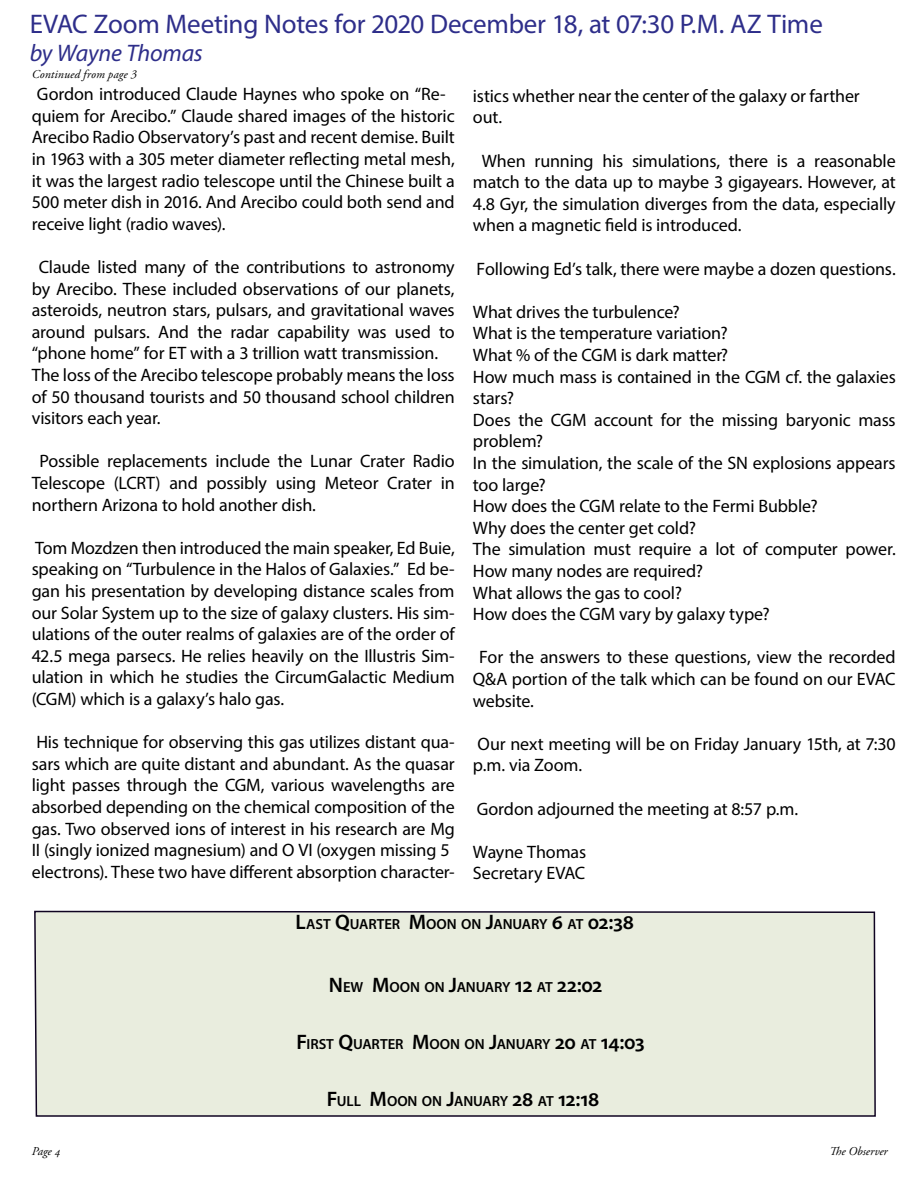
<style>
.page{position:relative;width:918px;height:1188px;background:#fff}
.page>*{position:absolute;margin:0;border:0;box-sizing:border-box;transform-origin:0 0}
.t1{font:27px "Myriad Pro";letter-spacing:-.01em;color:#2e2e8a}
.t2{font:italic 24px "Myriad Pro";letter-spacing:-.01em;color:#2e2e8a}
.t3{font:18px/21.6px "Myriad Pro";letter-spacing:-.01em;color:#000}
.t4{font:600 14.7px "Myriad Pro";letter-spacing:-.005em;color:#000}
.t5{font:italic 12px "Adobe Garamond Pro";letter-spacing:.005em;color:#000}
.s1{font-size:21px}
</style>
<div class="page">
<div style="left:34px;top:910px;width:842px;height:207px;background:#e9edde"></div>
<h1 class="t1" style="left:30px;top:7px;width:795px">EVAC Zoom Meeting Notes for 2020 December 18, at 07:30 P.M. AZ Time</h1>
<h2 class="t2" style="left:30px;top:39px;width:174px">by Wayne Thomas</h2>
<p class="t3" style="left:32px;top:83px;width:425px">Gordon introduced Claude Haynes who spoke on “Re&shy;quiem for Arecibo.” Claude shared images of the historic Arecibo Radio Observatory’s past and recent demise. Built in 1963 with a 305 meter diameter reflecting metal mesh, it was the largest radio telescope until the Chinese built a 500 meter dish in 2016. And Arecibo could both send and receive light (radio waves).</p>
<p class="t3" style="left:32px;top:256px;width:425px;text-indent:7px">Claude listed many of the contributions to astronomy by Arecibo. These included observations of our planets, asteroids, neutron stars, pulsars, and gravitational waves around pulsars. And the radar capability was used to “phone home” for ET with a 3 trillion watt transmission.<br>The loss of the Arecibo telescope probably means the loss of 50 thousand tourists and 50 thousand school children visitors each year.</p>
<p class="t3" style="left:32px;top:450px;width:425px;text-align:justify;text-indent:8px">Possible replacements include the Lunar Crater Radio Telescope (LCRT) and possibly using Meteor Crater in northern Arizona to hold another dish.</p>
<p class="t3" style="left:32px;top:537px;width:425px;text-align:justify">Tom Mozdzen then introduced the main speaker, Ed Buie, speaking on “Turbulence in the Halos of Galaxies.” Ed be&shy;gan his presentation by developing distance scales from our Solar System up to the size of galaxy clusters. His sim&shy;ulations of the outer realms of galaxies are of the order of 42.5 mega parsecs. He relies heavily on the Illustris Sim&shy;ulation in which he studies the CircumGalactic Medium (CGM) which is a galaxy’s halo gas.</p>
<p class="t3" style="left:32px;top:731px;width:425px">His technique for observing this gas utilizes distant qua&shy;sars which are quite distant and abundant. As the quasar light passes through the CGM, various wavelengths are absorbed depending on the chemical composition of the gas. Two observed ions of interest in his research are Mg II (singly ionized magnesium) and O VI (oxygen missing 5 electrons). These two have different absorption character-</p>
<p class="t5" style="left:32px;top:67px;width:105px">Continued from page 3</p>
<p class="t3" style="left:473px;top:85px;width:388px">istics whether near the center of the galaxy or farther out.</p>
<p class="t3" style="left:473px;top:149px;width:424px;text-align:justify;text-indent:9px">When running his simulations, there is a reasonable match to the data up to maybe 3 gigayears. However, at 4.8 Gyr, the simulation diverges from the data, especially when a magnetic field is introduced.</p>
<p class="t3" style="left:477px;top:257px;width:421px">Following Ed’s talk, there were maybe a dozen questions.</p>
<p class="t3" style="left:473px;top:301px;width:424px">What drives the turbulence?<br>What is the temperature variation?<br>What % of the CGM is dark matter?<br>How much mass is contained in the CGM cf. the galaxies stars?<br>Does the CGM account for the missing baryonic mass problem?<br>In the simulation, the scale of the SN explosions appears too large?<br>How does the CGM relate to the Fermi Bubble?<br>Why does the center get cold?<br>The simulation must require a lot of computer power.<br>How many nodes are required?<br>What allows the gas to cool?<br>How does the CGM vary by galaxy type?</p>
<p class="t3" style="left:473px;top:646px;width:424px;text-align:justify;text-indent:6px">For the answers to these questions, view the recorded Q&amp;A portion of the talk which can be found on our EVAC website.</p>
<p class="t3" style="left:473px;top:733px;width:424px">Our next meeting will be on Friday January 15th, at 7:30 p.m. via Zoom.</p>
<p class="t3" style="left:477px;top:797px;width:323px">Gordon adjourned the meeting at 8:57 p.m.</p>
<p class="t3" style="left:473px;top:841px;width:115px">Wayne Thomas<br>Secretary EVAC</p>
<p class="t4" style="left:295px;top:915px;width:340px"><span class="s1">L</span>AST <span class="s1">Q</span>UARTER <span class="s1">M</span> OON ON <span class="s1">J</span>ANUARY <span class="s1">6</span> AT <span class="s1">02:38</span></p>
<p class="t4" style="left:329px;top:978px;width:275px"><span class="s1">N</span> EW <span class="s1">M</span> OON ON <span class="s1">J</span>ANUARY <span class="s1">12</span> AT <span class="s1">22:02</span></p>
<p class="t4" style="left:296px;top:1035px;width:350px"><span class="s1">F</span>IRST <span class="s1">Q</span>UARTER <span class="s1">M</span> OON ON <span class="s1">J</span>ANUARY <span class="s1">20</span> AT <span class="s1">14:03</span></p>
<p class="t4" style="left:327px;top:1092px;width:274px"><span class="s1">F</span>ULL <span class="s1">M</span>OON ON <span class="s1">J</span>ANUARY <span class="s1">28</span> AT <span class="s1">12:18</span></p>
<p class="t5" style="left:32px;top:1144px;width:30px">Page 4</p>
<p class="t5" style="left:829px;top:1144px;width:60px">The Observer</p>
</div>
